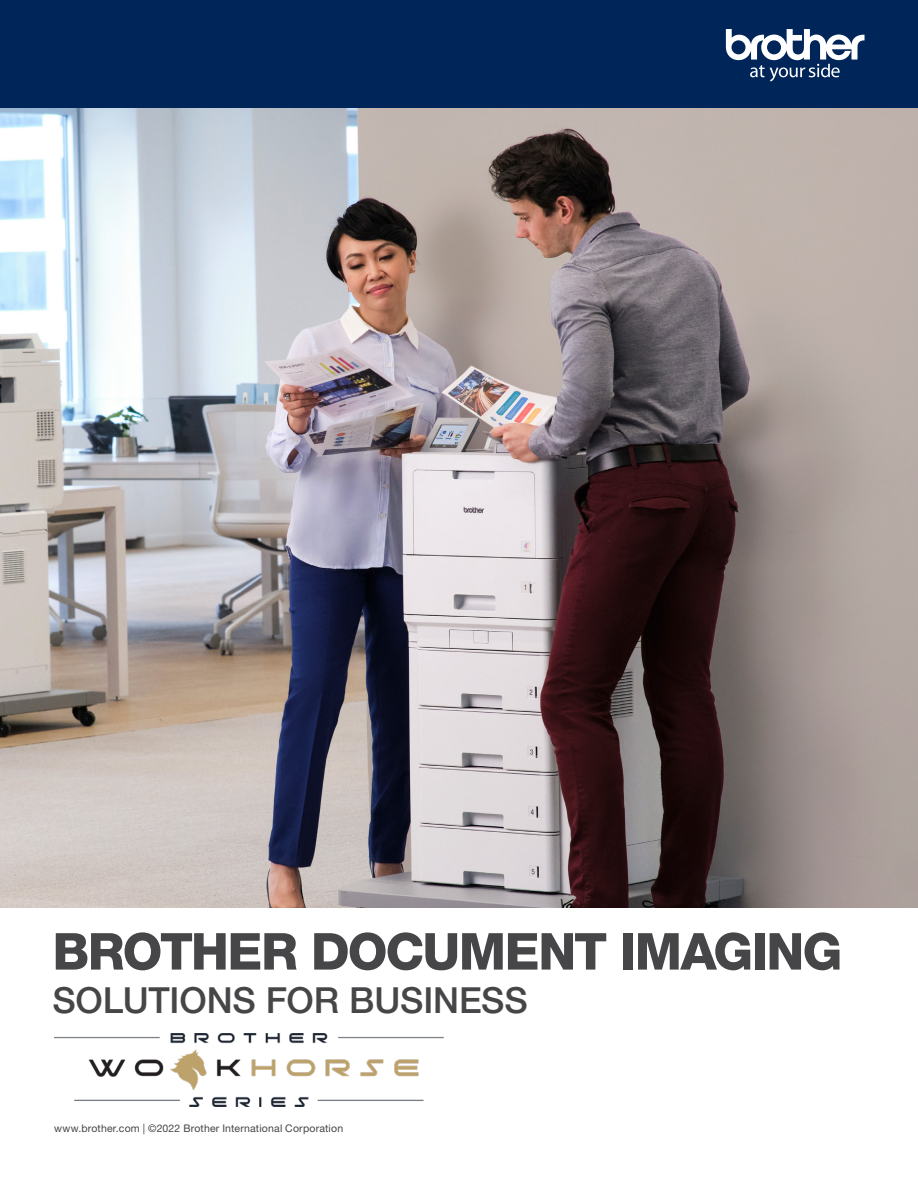
<style>
.page{position:relative;width:918px;height:1188px;background:#fff}
.page>*{position:absolute;margin:0;border:0;box-sizing:border-box;transform-origin:0 0}
.t1{font:800 51px "Helvetica Neue LTW1 G";letter-spacing:-.03em;color:#464547}
.t2{font:500 36px "Helvetica Neue LTW1 G";letter-spacing:-.005em;color:#464547}
.t3{font:10.5px "Helvetica Neue LTW1 G";letter-spacing:.015em;color:#464547}
</style>
<div class="page">
<div style="left:0;top:0;width:918px;height:108px;background:#002659"></div>
<img style="left:0;top:108px;width:918px;height:799px">
<svg style="left:726px;top:29px;width:139px;height:52px"></svg>
<img style="left:54px;top:1034px;width:390px;height:73px">
<h1 class="t1" style="left:52px;top:921px;width:791px">BROTHER DOCUMENT IMAGING</h1>
<h2 class="t2" style="left:52px;top:978px;width:477px">SOLUTIONS FOR BUSINESS</h2>
<p class="t3" style="left:54px;top:1122px;width:291px">www.brother.com | ©2022 Brother International Corporation</p>
</div>
